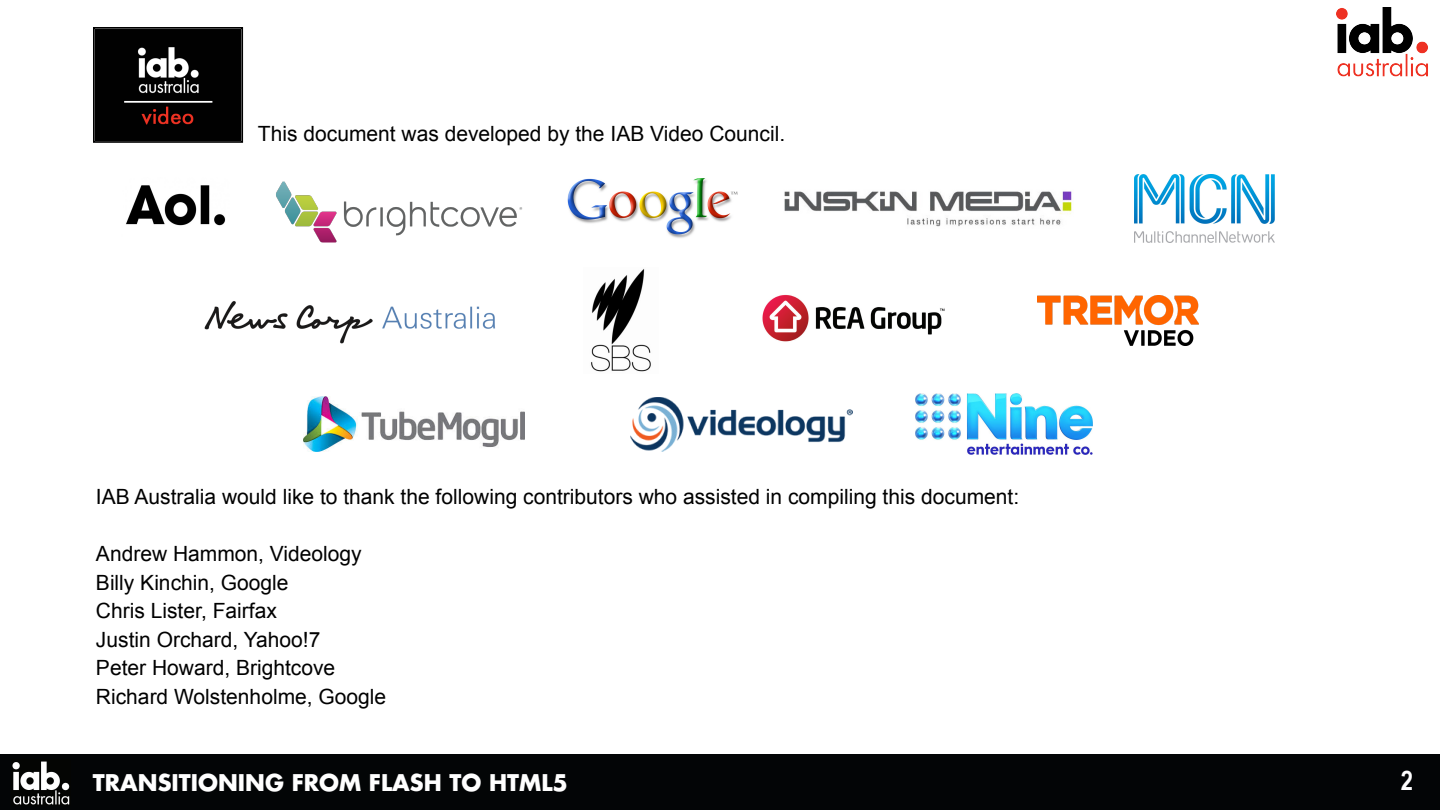
<style>
.page{position:relative;width:1440px;height:810px;background:#fff}
.page>*{position:absolute;margin:0;border:0;box-sizing:border-box;transform-origin:0 0}
.t1{font:700 27px "Arial Narrow";color:#fff}
.t2{font:22.5px "Futura Koyu";color:#fff}
.Body_1{font:21px "Arial";color:#000}
</style>
<div class="page">
<div style="left:0;top:754px;width:1440px;height:56px;background:#030506"></div>
<img style="left:1337px;top:8px;width:91px;height:69px">
<img style="left:12px;top:761px;width:58px;height:44px">
<img style="left:568px;top:179px;width:170px;height:59px">
<img style="left:1134px;top:175px;width:140px;height:67px">
<img style="left:126px;top:185px;width:100px;height:41px">
<img style="left:276px;top:182px;width:247px;height:60px">
<img style="left:784px;top:191px;width:288px;height:36px">
<img style="left:303px;top:397px;width:222px;height:54px">
<img style="left:631px;top:397px;width:222px;height:54px">
<img style="left:915px;top:394px;width:177px;height:60px">
<img style="left:96px;top:30px;width:144px;height:110px">
<div style="left:93px;top:27px;width:150px;height:116px;border:2px solid #000"></div>
<img style="left:204px;top:301px;width:291px;height:43px">
<img style="left:591px;top:268px;width:60px;height:104px">
<img style="left:762px;top:294px;width:183px;height:48px">
<img style="left:1037px;top:295px;width:162px;height:50px">
<p class="Body_1" style="left:258px;top:120px;width:529px">This document was developed by the IAB Video Council.</p>
<p class="Body_1" style="left:96px;top:483px;width:925px">IAB Australia would like to thank the following contributors who assisted in compiling this document:</p>
<p class="Body_1" style="left:96px;top:540px;width:267px">Andrew Hammon, Videology</p>
<p class="Body_1" style="left:96px;top:569px;width:194px">Billy Kinchin, Google</p>
<p class="Body_1" style="left:96px;top:597px;width:182px">Chris Lister, Fairfax</p>
<p class="Body_1" style="left:96px;top:626px;width:226px">Justin Orchard, Yahoo!7</p>
<p class="Body_1" style="left:96px;top:654px;width:241px">Peter Howard, Brightcove</p>
<p class="Body_1" style="left:96px;top:683px;width:292px">Richard Wolstenholme, Google</p>
<p class="t2" style="left:93px;top:767px;width:476px">TRANSITIONING FROM FLASH TO HTML5</p>
<p class="t1" style="left:1401px;top:761px;width:14px">2</p>
</div>
